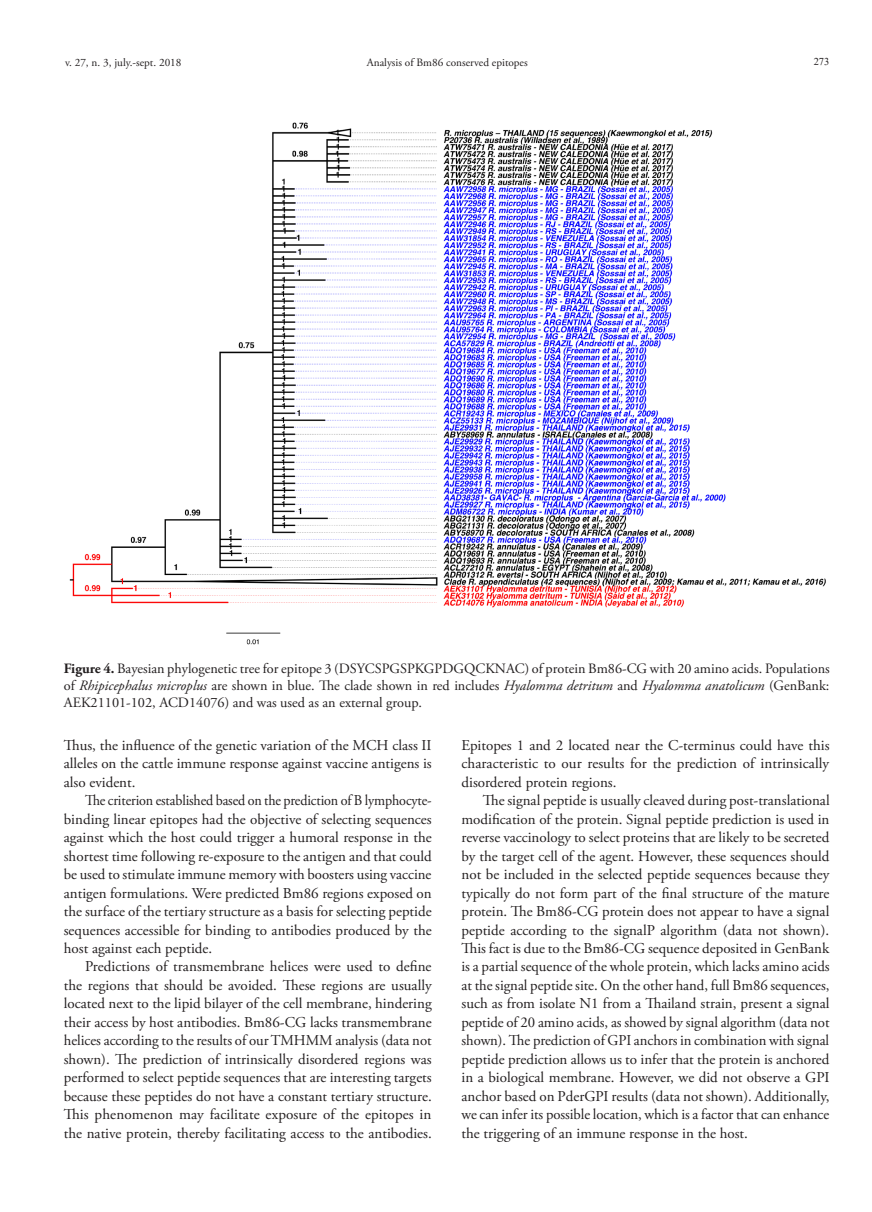
<style>
.page{position:relative;width:872px;height:1212px;background:#fff}
.page>*{position:absolute;margin:0;border:0;box-sizing:border-box;transform-origin:0 0}
.Paragraph{font:15px/18.5px "Adobe Garamond Pro";color:#231f20;text-align:justify}
.Paragraph-2{font:15px/18.5px "Adobe Garamond Pro";color:#231f20;text-align:justify;scale:.94 1}
.FigureCaption{font:14.25px/17.1px "Adobe Garamond Pro";color:#231f20;text-align:justify}
.t1{font:11.25px "Adobe Garamond Pro";color:#231f20}
.s1{font-weight:700}
.s2{font-style:italic}
</style>
<div class="page">
<img style="left:69px;top:122px;width:757px;height:523px">
<p class="t1" style="left:65px;top:56px;width:118px">v. 27, n. 3, july.-sept. 2018</p>
<p class="t1" style="left:367px;top:55px;width:162px">Analysis of Bm86 conserved epitopes</p>
<p class="FigureCaption" style="left:64px;top:660px;width:767px"><span class="s1">Figure 4.</span> Bayesian phylogenetic tree for epitope 3 (DSYCSPGSPKGPDGQCKNAC) of protein Bm86-CG with 20 amino acids. Populations of <span class="s2">Rhipicephalus microplus</span> are shown in blue. The clade shown in red includes <span class="s2">Hyalomma detritum</span> and <span class="s2">Hyalomma anatolicum</span> (GenBank:<br>AEK21101-102, ACD14076) and was used as an external group.</p>
<p class="Paragraph" style="left:64px;top:736px;width:369px">Thus, the influence of the genetic variation of the MCH class II alleles on the cattle immune response against vaccine antigens is also evident.</p>
<p class="Paragraph-2" style="left:64px;top:792px;width:393px;text-indent:21px">The criterion established based on the prediction of B lymphocyte&shy;binding linear epitopes had the objective of selecting sequences against which the host could trigger a humoral response in the shortest time following re-exposure to the antigen and that could be used to stimulate immune memory with boosters using vaccine antigen formulations. Were predicted Bm86 regions exposed on the surface of the tertiary structure as a basis for selecting peptide sequences accessible for binding to antibodies produced by the host against each peptide.</p>
<p class="Paragraph" style="left:64px;top:958px;width:369px;text-indent:21px">Predictions of transmembrane helices were used to define the regions that should be avoided. These regions are usually located next to the lipid bilayer of the cell membrane, hindering their access by host antibodies. Bm86-CG lacks transmembrane helices according to the results of our TMHMM analysis (data not shown). The prediction of intrinsically disordered regions was performed to select peptide sequences that are interesting targets because these peptides do not have a constant tertiary structure.<br>This phenomenon may facilitate exposure of the epitopes in the native protein, thereby facilitating access to the antibodies.</p>
<p class="Paragraph" style="left:461px;top:736px;width:369px">Epitopes 1 and 2 located near the C-terminus could have this characteristic to our results for the prediction of intrinsically disordered protein regions.</p>
<p class="Paragraph" style="left:461px;top:792px;width:370px;text-indent:21px">The signal peptide is usually cleaved during post-translational modification of the protein. Signal peptide prediction is used in reverse vaccinology to select proteins that are likely to be secreted by the target cell of the agent. However, these sequences should not be included in the selected peptide sequences because they typically do not form part of the final structure of the mature protein. The Bm86-CG protein does not appear to have a signal peptide according to the signalP algorithm (data not shown).<br>This fact is due to the Bm86-CG sequence deposited in GenBank is a partial sequence of the whole protein, which lacks amino acids at the signal peptide site. On the other hand, full Bm86 sequences, such as from isolate N1 from a Thailand strain, present a signal peptide of 20 amino acids, as showed by signal algorithm (data not shown). The prediction of GPI anchors in combination with signal peptide prediction allows us to infer that the protein is anchored in a biological membrane. However, we did not observe a GPI anchor based on PderGPI results (data not shown). Additionally, we can infer its possible location, which is a factor that can enhance the triggering of an immune response in the host.</p>
</div>
